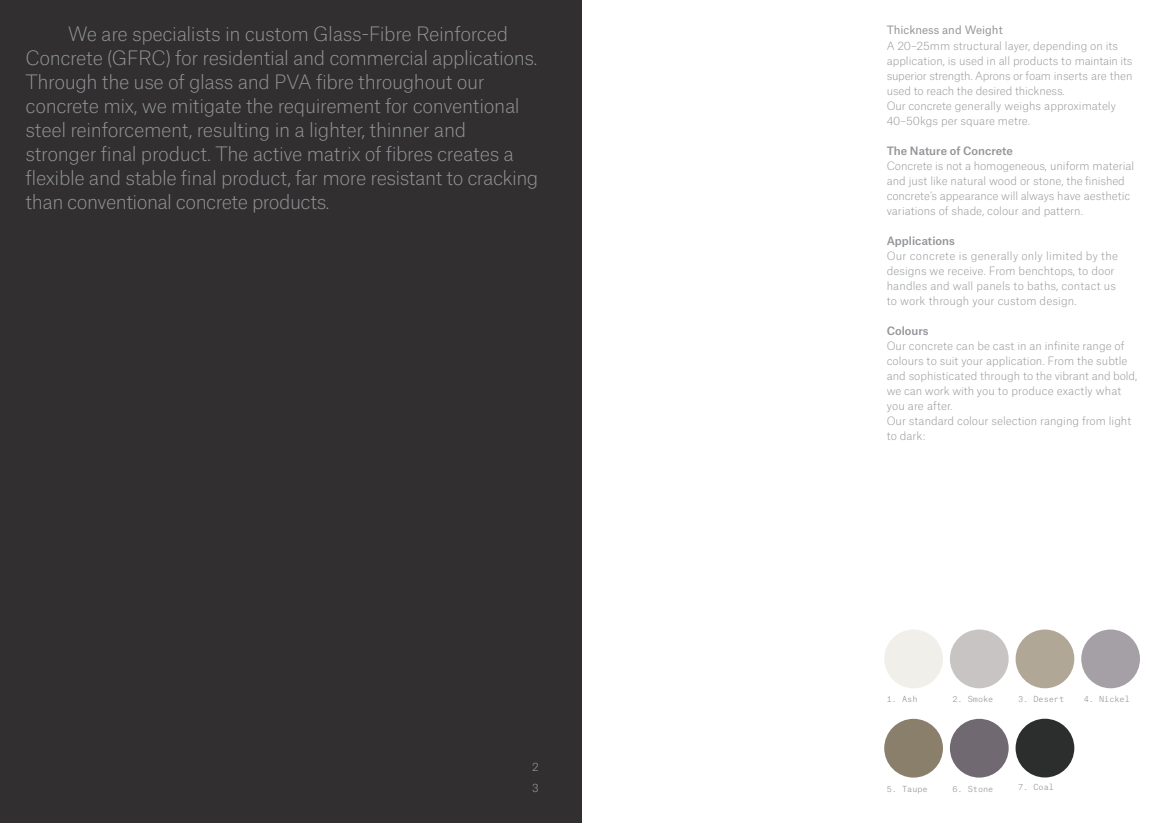
<style>
.page{position:relative;width:1163px;height:823px;background:#fff}
.page>*{position:absolute;margin:0;border:0;box-sizing:border-box;transform-origin:0 0}
.t1{font:100 19px/24px "Atlas Grotesk";letter-spacing:-.02em;color:#939598}
.t2{font:100 11px/15px "Atlas Grotesk";color:#939598}
.t3{font:500 11px "Atlas Grotesk";color:#939598}
.t4{font:11px "Atlas Grotesk";color:#939598}
.t5{font:300 11px/21px "Atlas Typewriter";color:#939598}
.t6{font:300 8px "Atlas Typewriter";color:#939598}
</style>
<div class="page">
<div style="left:0;top:0;width:581px;height:822px;background:#312f30"></div>
<div style="left:884px;top:629px;width:58px;height:58px;background:#f0efea;border-radius:50%"></div>
<div style="left:884px;top:718px;width:58px;height:59px;background:#897f6b;border-radius:50%"></div>
<div style="left:949px;top:629px;width:59px;height:58px;background:#c8c4c4;border-radius:50%"></div>
<div style="left:949px;top:718px;width:59px;height:59px;background:#706971;border-radius:50%"></div>
<div style="left:1015px;top:629px;width:59px;height:58px;background:#b0a797;border-radius:50%"></div>
<div style="left:1015px;top:718px;width:59px;height:59px;background:#2c2d2d;border-radius:50%"></div>
<div style="left:1081px;top:629px;width:58px;height:58px;background:#a4a0a6;border-radius:50%"></div>
<p class="t1" style="left:26px;top:20px;width:514px;text-indent:43px">We are specialists in custom Glass-Fibre Reinforced Concrete (GFRC) for residential and commercial applications.<br>Through the use of glass and PVA fibre throughout our concrete mix, we mitigate the requirement for conventional steel reinforcement, resulting in a lighter, thinner and stronger final product. The active matrix of fibres creates a flexible and stable final product, far more resistant to cracking than conventional concrete products.</p>
<p class="t5" style="left:532px;top:754px;width:9px">2<br>3</p>
<p class="t4" style="left:886px;top:21px;width:117px">Thickness and Weight</p>
<p class="t2" style="left:886px;top:37px;width:247px">A 20–25mm structural layer, depending on its application, is used in all products to maintain its superior strength. Aprons or foam inserts are then used to reach the desired thickness.<br>Our concrete generally weighs approximately 40–50kgs per square metre.</p>
<p class="t3" style="left:886px;top:141px;width:128px">The Nature of Concrete</p>
<p class="t2" style="left:886px;top:157px;width:249px">Concrete is not a homogeneous, uniform material and just like natural wood or stone, the finished concrete’s appearance will always have aesthetic variations of shade, colour and pattern.</p>
<p class="t3" style="left:886px;top:231px;width:70px">Applications</p>
<p class="t2" style="left:886px;top:247px;width:233px">Our concrete is generally only limited by the designs we receive. From benchtops, to door handles and wall panels to baths, contact us to work through your custom design.</p>
<p class="t3" style="left:886px;top:321px;width:43px">Colours</p>
<p class="t2" style="left:886px;top:337px;width:252px">Our concrete can be cast in an infinite range of colours to suit your application. From the subtle and sophisticated through to the vibrant and bold, we can work with you to produce exactly what you are after.<br>Our standard colour selection ranging from light to dark:</p>
<p class="t6" style="left:886px;top:692px;width:32px">1. Ash</p>
<p class="t6" style="left:952px;top:692px;width:42px">2. Smoke</p>
<p class="t6" style="left:1017px;top:692px;width:48px">3. Desert</p>
<p class="t6" style="left:1083px;top:692px;width:48px">4. Nickel</p>
<p class="t6" style="left:886px;top:781px;width:42px">5. Taupe</p>
<p class="t6" style="left:952px;top:781px;width:42px">6. Stone</p>
<p class="t6" style="left:1017px;top:779px;width:37px">7. Coal</p>
</div>
